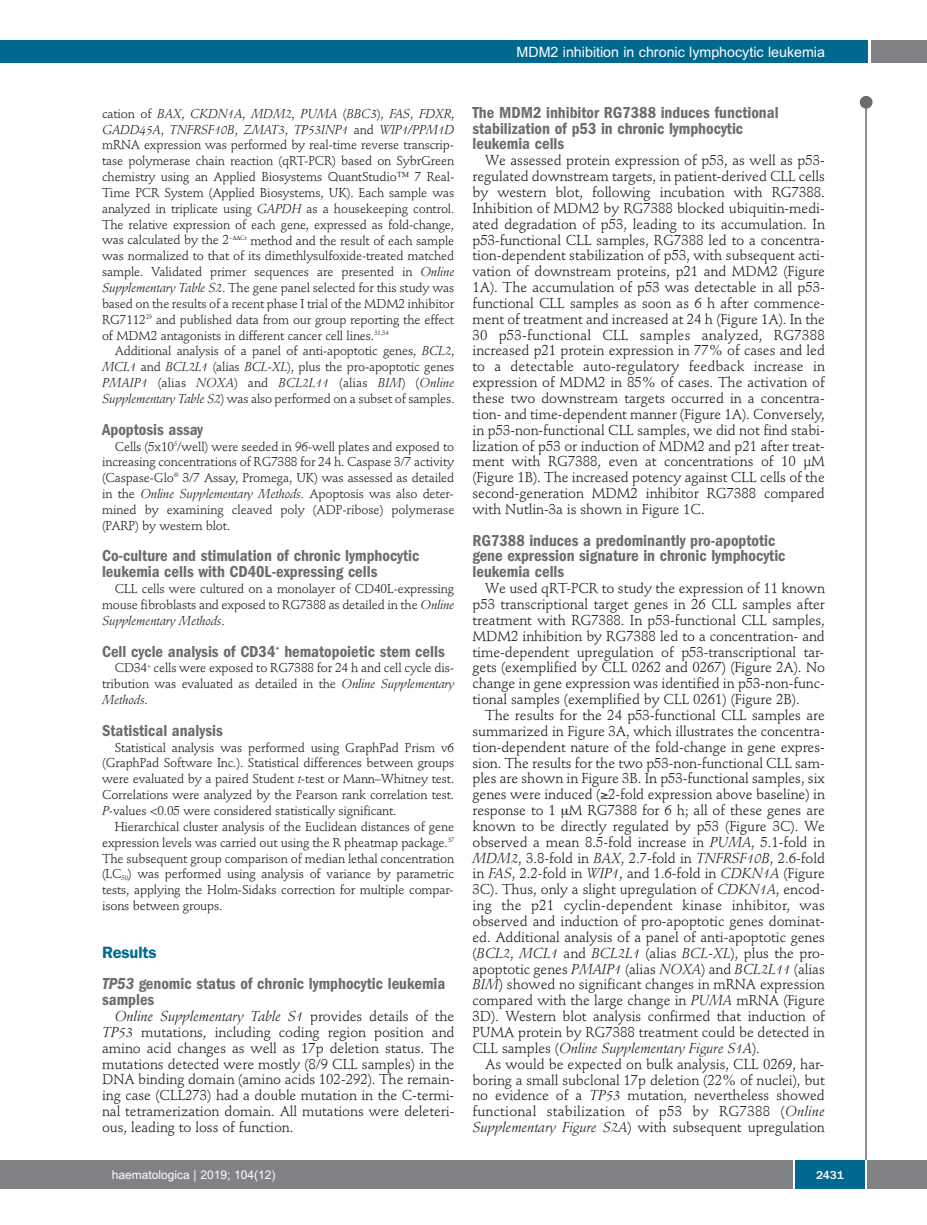
<style>
.page{position:relative;width:927px;height:1225px;background:#fff}
.page>*{position:absolute;margin:0;border:0;box-sizing:border-box;transform-origin:0 0}
.t1{font:600 condensed 16.5px/15.9px "Franklin Gothic";color:#6c6d70}
.t2{font:14.25px/15.9px "Stempel Schneidler";letter-spacing:-.005em;color:#231f20;text-align:justify}
.t3{font:14.25px "Arial";color:#fff}
.t4{font:12.75px/15.9px "Stempel Schneidler";letter-spacing:-.015em;color:#231f20;text-align:justify}
.t5{font:12px "Arial";color:#fff}
.t6{font:500 12px "Franklin Gothic";color:#fff}
.s1{font-style:italic}
.s2{font-stretch:normal;color:#006991}
</style>
<div class="page">
<div style="left:860px;top:96px;width:12px;height:13px;background:#6c6d70;border-radius:50%"></div>
<hr style="left:865px;top:98px;width:2px;height:1062px;background:#6c6d70">
<div style="left:871px;top:40px;width:56px;height:22px;background:#808285"></div>
<div style="left:18px;top:40px;width:849px;height:22px;background:#006991"></div>
<div style="left:17px;top:1160px;width:910px;height:28px;background:#808285"></div>
<div style="left:795px;top:1160px;width:70px;height:28px;background:#006991"></div>
<hr style="left:793px;top:1160px;width:2px;height:28px;background:#fff">
<hr style="left:865px;top:1160px;width:2px;height:28px;background:#fff">
<div style="left:0;top:40px;width:19px;height:22px;background:#006991"></div>
<div style="left:0;top:1160px;width:18px;height:28px;background:#808285"></div>
<p class="t3" style="left:517px;top:44px;width:310px">MDM2 inhibition in chronic lymphocytic leukemia</p>
<p class="t4" style="left:102px;top:107px;width:354px">cation of <span class="s1">BAX</span>, <span class="s1">CKDN1A</span>, <span class="s1">MDM2</span>, <span class="s1">PUMA</span> (<span class="s1">BBC3</span>), <span class="s1">FAS</span>, <span class="s1">FDXR</span>, <span class="s1">GADD45A</span>, <span class="s1">TNFRSF10B</span>, <span class="s1">ZMAT3</span>, <span class="s1">TP53INP1</span> and <span class="s1">WIP1/PPM1D </span>mRNA expression was performed by real-time reverse transcrip&shy;tase polymerase chain reaction (qRT-PCR) based on SybrGreen chemistry using an Applied Biosystems QuantStudio™ 7 Real-Time PCR System (Applied Biosystems, UK). Each sample was analyzed in triplicate using <span class="s1">GAPDH</span> as a housekeeping control.<br>The relative expression of each gene, expressed as fold-change, was calculated by the 2<sup>−</sup> <sup>Ct</sup> method and the result of each sample was normalized to that of its dimethlysulfoxide-treated matched sample. Validated primer sequences are presented in <span class="s1">Online Supplementary Table S2</span>. The gene panel selected for this study was based on the results of a recent phase I trial of the MDM2 inhibitor RG7112<sup>29</sup> and published data from our group reporting the effect of MDM2 antagonists in different cancer cell lines.<sup>31,34</sup></p>
<p class="t4" style="left:102px;top:344px;width:354px;text-indent:13px">Additional analysis of a panel of anti-apoptotic genes, <span class="s1">BCL2</span>, <span class="s1">MCL1</span> and <span class="s1">BCL2L1</span> (alias <span class="s1">BCL-XL</span>), plus the pro-apoptotic genes <span class="s1">PMAIP1</span> (alias <span class="s1">NOXA</span>) and <span class="s1">BCL2L11</span> (alias <span class="s1">BIM</span>) (<span class="s1">Online Supplementary Table S2</span>) was also performed on a subset of samples.</p>
<p class="t1" style="left:102px;top:422px;width:102px">Apoptosis assay</p>
<p class="t4" style="left:102px;top:439px;width:354px;text-indent:13px">Cells (5x10<sup>5</sup>/well) were seeded in 96-well plates and exposed to increasing concentrations of RG7388 for 24 h. Caspase 3/7 activity (Caspase-Glo<sup>®</sup> 3/7 Assay, Promega, UK) was assessed as detailed in the <span class="s1">Online Supplementary Methods</span>. Apoptosis was also deter&shy;mined by examining cleaved poly (ADP-ribose) polymerase (PARP) by western blot.</p>
<p class="t1" style="left:102px;top:549px;width:319px">Co-culture and stimulation of chronic lymphocytic leukemia cells with CD40L-expressing cells</p>
<p class="t4" style="left:102px;top:582px;width:354px;text-indent:13px">CLL cells were cultured on a monolayer of CD40L-expressing mouse fibroblasts and exposed to RG7388 as detailed in the <span class="s1">Online Supplementary Methods</span>.</p>
<p class="t1" style="left:102px;top:644px;width:344px">Cell cycle analysis of CD34<sup>+</sup> hematopoietic stem cells</p>
<p class="t4" style="left:102px;top:661px;width:354px;text-indent:13px">CD34<sup>+</sup> cells were exposed to RG7388 for 24 h and cell cycle dis&shy;tribution was evaluated as detailed in the <span class="s1">Online Supplementary Methods</span>.</p>
<p class="t1" style="left:102px;top:723px;width:122px">Statistical analysis</p>
<p class="t4" style="left:102px;top:740px;width:354px;text-indent:13px">Statistical analysis was performed using GraphPad Prism v6 (GraphPad Software Inc.). Statistical differences between groups were evaluated by a paired Student <span class="s1">t</span>-test or Mann–Whitney test.<br>Correlations were analyzed by the Pearson rank correlation test.<br><span class="s1">P</span>-values &lt;0.05 were considered statistically significant.</p>
<p class="t4" style="left:102px;top:819px;width:354px;text-indent:13px">Hierarchical cluster analysis of the Euclidean distances of gene expression levels was carried out using the R pheatmap package.<sup>37<br></sup>The subsequent group comparison of median lethal concentration (LC<sub>50</sub>) was performed using analysis of variance by parametric tests, applying the Holm-Sidaks correction for multiple compar&shy;isons between groups.</p>
<p class="t1" style="left:102px;top:937px;width:345px;line-height:31.7px"><span class="s2">Results<br></span><span class="s1">TP53</span> genomic status of chronic lymphocytic leukemia</p>
<p class="t1" style="left:102px;top:993px;width:54px">samples</p>
<p class="t2" style="left:102px;top:1009px;width:354px;text-indent:13px"><span class="s1">Online Supplementary Table S1</span> provides details of the <span class="s1">TP53</span> mutations, including coding region position and amino acid changes as well as 17p deletion status. The mutations detected were mostly (8/9 CLL samples) in the DNA binding domain (amino acids 102-292). The remain&shy;ing case (CLL273) had a double mutation in the C-termi&shy;nal tetramerization domain. All mutations were deleteri&shy;ous, leading to loss of function.</p>
<p class="t1" style="left:472px;top:106px;width:308px">The MDM2 inhibitor RG7388 induces functional stabilization of p53 in chronic lymphocytic leukemia cells</p>
<p class="t2" style="left:472px;top:154px;width:354px;text-indent:13px">We assessed protein expression of p53, as well as p53- regulated downstream targets, in patient-derived CLL cells by western blot, following incubation with RG7388.<br>Inhibition of MDM2 by RG7388 blocked ubiquitin-medi&shy;ated degradation of p53, leading to its accumulation. In p53-functional CLL samples, RG7388 led to a concentra&shy;tion-dependent stabilization of p53, with subsequent acti&shy;vation of downstream proteins, p21 and MDM2 (Figure 1A). The accumulation of p53 was detectable in all p53- functional CLL samples as soon as 6 h after commence&shy;ment of treatment and increased at 24 h (Figure 1A). In the 30 p53-functional CLL samples analyzed, RG7388 increased p21 protein expression in 77% of cases and led to a detectable auto-regulatory feedback increase in expression of MDM2 in 85% of cases. The activation of these two downstream targets occurred in a concentra&shy;tion- and time-dependent manner (Figure 1A). Conversely, in p53-non-functional CLL samples, we did not find stabi&shy;lization of p53 or induction of MDM2 and p21 after treat&shy;ment with RG7388, even at concentrations of 10 µM (Figure 1B). The increased potency against CLL cells of the second-generation MDM2 inhibitor RG7388 compared with Nutlin-3a is shown in Figure 1C.</p>
<p class="t1" style="left:472px;top:533px;width:315px">RG7388 induces a predominantly pro-apoptotic gene expression signature in chronic lymphocytic leukemia cells</p>
<p class="t2" style="left:472px;top:581px;width:354px;text-indent:13px">We used qRT-PCR to study the expression of 11 known p53 transcriptional target genes in 26 CLL samples after treatment with RG7388. In p53-functional CLL samples, MDM2 inhibition by RG7388 led to a concentration- and time-dependent upregulation of p53-transcriptional tar&shy;gets (exemplified by CLL 0262 and 0267) (Figure 2A). No change in gene expression was identified in p53-non-func&shy;tional samples (exemplified by CLL 0261) (Figure 2B).</p>
<p class="t2" style="left:472px;top:708px;width:354px;text-indent:13px">The results for the 24 p53-functional CLL samples are summarized in Figure 3A, which illustrates the concentra&shy;tion-dependent nature of the fold-change in gene expres&shy;sion. The results for the two p53-non-functional CLL sam&shy;ples are shown in Figure 3B. In p53-functional samples, six genes were induced (≥2-fold expression above baseline) in response to 1 M RG7388 for 6 h; all of these genes are known to be directly regulated by p53 (Figure 3C). We observed a mean 8.5-fold increase in <span class="s1">PUMA</span>, 5.1-fold in <span class="s1">MDM2</span>, 3.8-fold in <span class="s1">BAX</span>, 2.7-fold in <span class="s1">TNFRSF10B</span>, 2.6-fold in <span class="s1">FAS</span>, 2.2-fold in <span class="s1">WIP1</span>, and 1.6-fold in <span class="s1">CDKN1A</span> (Figure 3C). Thus, only a slight upregulation of <span class="s1">CDKN1A</span>, encod&shy;ing the p21 cyclin-dependent kinase inhibitor, was observed and induction of pro-apoptotic genes dominat&shy;ed. Additional analysis of a panel of anti-apoptotic genes (<span class="s1">BCL2</span>, <span class="s1">MCL1</span> and <span class="s1">BCL2L1</span> (alias <span class="s1">BCL-XL</span>), plus the pro&shy;apoptotic genes <span class="s1">PMAIP1</span> (alias <span class="s1">NOXA</span>) and <span class="s1">BCL2L11</span> (alias <span class="s1">BIM</span>) showed no significant changes in mRNA expression compared with the large change in <span class="s1">PUMA</span> mRNA (Figure 3D). Western blot analysis confirmed that induction of PUMA protein by RG7388 treatment could be detected in CLL samples (<span class="s1">Online Supplementary Figure S1A</span>).</p>
<p class="t2" style="left:472px;top:1057px;width:354px;text-indent:13px">As would be expected on bulk analysis, CLL 0269, har&shy;boring a small subclonal 17p deletion (22% of nuclei), but no evidence of a <span class="s1">TP53</span> mutation, nevertheless showed functional stabilization of p53 by RG7388 (<span class="s1">Online Supplementary Figure S2A</span>) with subsequent upregulation</p>
<p class="t5" style="left:112px;top:1167px;width:165px">haematologica | 2019; 104(12)</p>
<p class="t6" style="left:816px;top:1167px;width:29px">2431</p>
</div>
